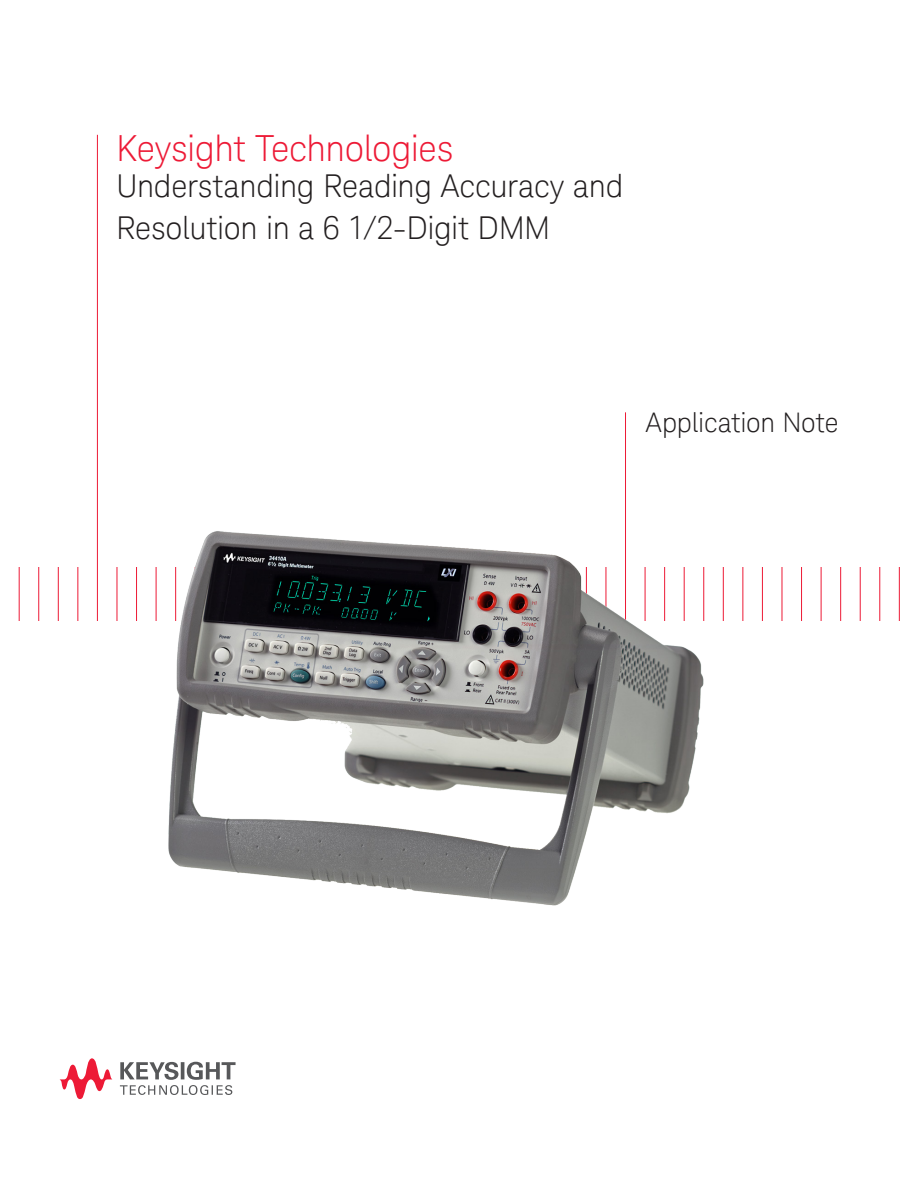
<style>
.page{position:relative;width:918px;height:1188px;background:#fff}
.page>*{position:absolute;margin:0;border:0;box-sizing:border-box;transform-origin:0 0}
.K_Title_-_Main__Red{font:300 36px "Keysight Sans";letter-spacing:-.01em;color:#ed1a36}
.K_Title_-_Main__Red-2{font:300 31.5px "Keysight Sans";letter-spacing:-.01em;color:#231f20}
.K_Title_-_Document_T{font:300 27px "Keysight Sans";letter-spacing:-.01em;color:#231f20}
</style>
<div class="page">
<svg style="left:120px;top:1062px;width:116px;height:33px"></svg>
<svg style="left:60px;top:1058px;width:53px;height:41px"></svg>
<hr style="left:19px;top:567px;width:1px;height:54px;background:#ed1a36">
<hr style="left:38px;top:567px;width:1px;height:54px;background:#ed1a36">
<hr style="left:58px;top:567px;width:1px;height:54px;background:#ed1a36">
<hr style="left:77px;top:567px;width:1px;height:54px;background:#ed1a36">
<hr style="left:97px;top:135px;width:1px;height:486px;background:#ed1a36">
<hr style="left:117px;top:567px;width:1px;height:54px;background:#ed1a36">
<hr style="left:136px;top:567px;width:1px;height:54px;background:#ed1a36">
<hr style="left:625px;top:412px;width:1px;height:209px;background:#ed1a36">
<hr style="left:723px;top:567px;width:1px;height:54px;background:#ed1a36">
<hr style="left:742px;top:567px;width:1px;height:54px;background:#ed1a36">
<hr style="left:762px;top:567px;width:1px;height:54px;background:#ed1a36">
<hr style="left:782px;top:567px;width:1px;height:54px;background:#ed1a36">
<hr style="left:801px;top:567px;width:1px;height:54px;background:#ed1a36">
<hr style="left:821px;top:567px;width:1px;height:54px;background:#ed1a36">
<hr style="left:840px;top:567px;width:1px;height:54px;background:#ed1a36">
<hr style="left:860px;top:567px;width:1px;height:54px;background:#ed1a36">
<hr style="left:879px;top:567px;width:1px;height:54px;background:#ed1a36">
<hr style="left:899px;top:567px;width:1px;height:54px;background:#ed1a36">
<img style="left:155px;top:531px;width:568px;height:375px">
<p class="K_Title_-_Main__Red" style="left:116px;top:127px;width:339px">Keysight Technologies</p>
<p class="K_Title_-_Main__Red-2" style="left:116px;top:168px;width:509px">Understanding Reading Accuracy and</p>
<p class="K_Title_-_Main__Red-2" style="left:116px;top:210px;width:436px">Resolution in a 6 1/2-Digit DMM</p>
<p class="K_Title_-_Document_T" style="left:645px;top:407px;width:195px">Application Note</p>
</div>
